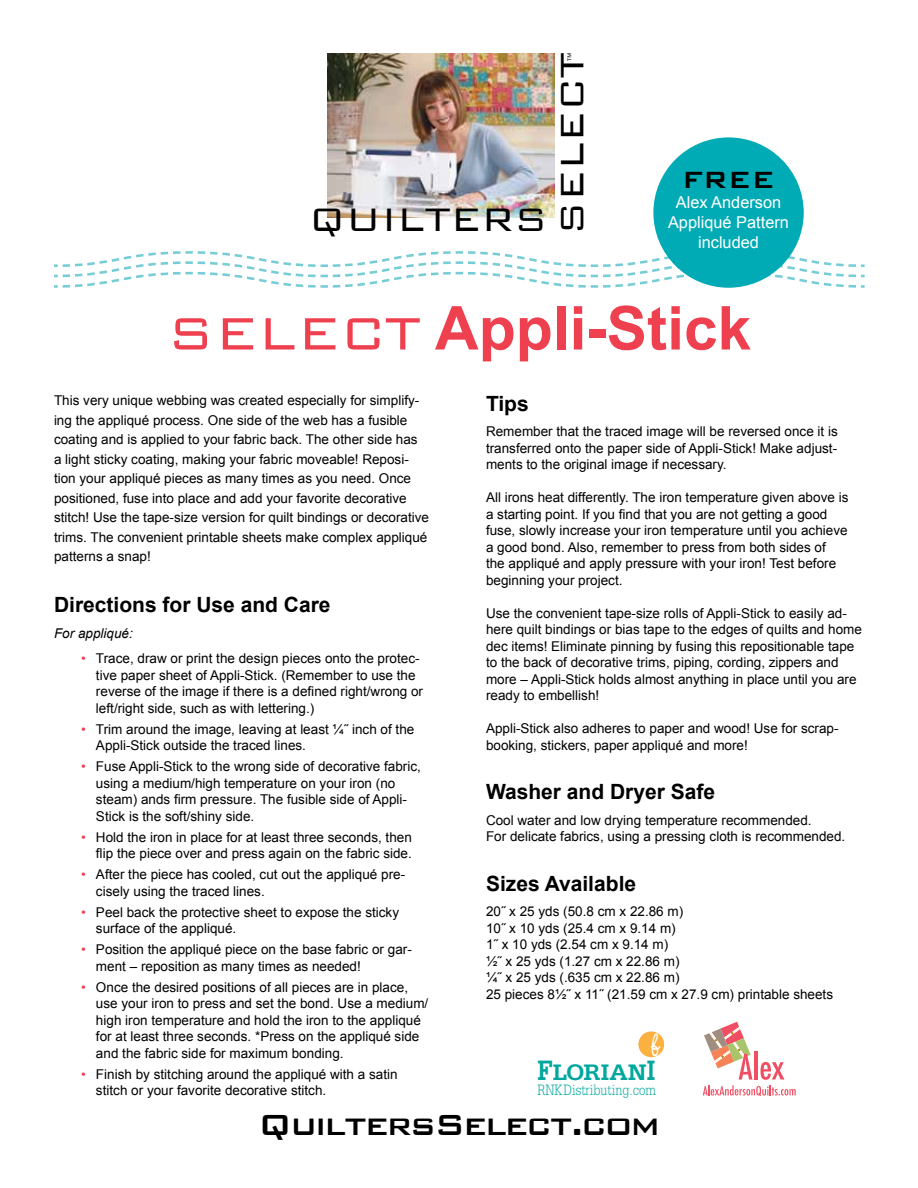
<style>
.page{position:relative;width:918px;height:1188px;background:#fff}
.page>*{position:absolute;margin:0;border:0;box-sizing:border-box;transform-origin:0 0}
.t1{font:700 60.6px "Arial";color:#ef4050}
.t2{font:300 43.5px "Bank Gothic";color:#000}
.t3{font:500 38.85px "Bank Gothic";letter-spacing:-.05em;color:#000}
.t4{font:700 32.85px "Wendy LP";color:#fff;scale:.8 1}
.t5{font:500 31.35px "Bank Gothic";color:#000}
.t6{font:700 23.7px "Serifa Std";color:#00a79e}
.t7{font:700 23.25px "Serifa Std";color:#00a79e}
.t8{font:700 21px "Arial";color:#000}
.t9{font:16.35px/20px "Arial";color:#fff;text-align:center}
.t10{font:300 15.9px "Serifa Std";color:#00a79e;scale:.8 1}
.t11{font:300 15.6px "Serifa Std";color:#00a79e;scale:.8 1}
.t12{font:300 14.4px "Bank Gothic";color:#000}
.t13{font:13.5px/16.5px "Arial";color:#000}
.t14{font:italic 13.5px "Arial";color:#000}
.s1{font-family:"Bank Gothic";font-weight:300}
.s2{color:#ef4050}
.s3{font-size:29.55px}
.s4{font-size:29.1px}
</style>
<div class="page">
<svg style="left:54px;top:251px;width:811px;height:37px"></svg>
<div style="left:638px;top:1031px;width:26px;height:26px;background:#fbb040;border-radius:50%"></div>
<svg style="left:703px;top:1022px;width:93px;height:74px"></svg>
<img style="left:327px;top:54px;width:227px;height:163px">
<div style="left:653px;top:137px;width:151px;height:151px;background:#00abb5;border-radius:50%"></div>
<h2 class="t2" style="left:309px;top:187px;width:241px">Quilters</h2>
<p class="t12" style="left:563px;top:63px;width:14px;rotate:-90deg">™</p>
<h2 class="t2" style="left:539px;top:235px;width:183px;rotate:-90deg">S elect</h2>
<h3 class="t5" style="left:682px;top:156px;width:95px">Free</h3>
<p class="t9" style="left:668px;top:192px;width:122px">Alex Anderson<br>Appliqué Pattern included</p>
<h1 class="t1" style="left:167px;top:288px;width:585px"><span class="s1">S elect</span> Appli-Stick</h1>
<p class="t13" style="left:54px;top:391px;width:377px;line-height:19.5px">This very unique webbing was created especially for simplify&shy;ing the appliqué process. One side of the web has a fusible coating and is applied to your fabric back. The other side has<br>a light sticky coating, making your fabric moveable! Reposi&shy;tion your appliqué pieces as many times as you need. Once positioned, fuse into place and add your favorite decorative stitch! Use the tape-size version for quilt bindings or decorative trims. The convenient printable sheets make complex appliqué patterns a snap!</p>
<h3 class="t8" style="left:54px;top:591px;width:278px">Directions for Use and Care</h3>
<p class="t14" style="left:54px;top:624px;width:80px">For appliqué:</p>
<p class="t13" style="left:96px;top:650px;width:329px;text-indent:-15px"><span class="s2">•</span> Trace, draw or print the design pieces onto the protec&shy;tive paper sheet of Appli-Stick. (Remember to use the reverse of the image if there is a defined right/wrong or left/right side, such as with lettering.)</p>
<p class="t13" style="left:96px;top:721px;width:320px;text-indent:-15px"><span class="s2">•</span> Trim around the image, leaving at least ¼˝ inch of the<br>Appli-Stick outside the traced lines.</p>
<p class="t13" style="left:96px;top:758px;width:326px;text-indent:-15px"><span class="s2">•</span> Fuse Appli-Stick to the wrong side of decorative fabric, using a medium/high temperature on your iron (no steam) ands firm pressure. The fusible side of Appli-Stick is the soft/shiny side.</p>
<p class="t13" style="left:81px;top:829px;width:332px;text-align:right"><span class="s2">•</span> Hold the iron in place for at least three seconds, then flip the piece over and press again on the fabric side.</p>
<p class="t13" style="left:96px;top:866px;width:311px;text-indent:-15px"><span class="s2">•</span> After the piece has cooled, cut out the appliqué pre&shy;cisely using the traced lines.</p>
<p class="t13" style="left:96px;top:904px;width:305px;text-indent:-15px"><span class="s2">•</span> Peel back the protective sheet to expose the sticky surface of the appliqué.</p>
<p class="t13" style="left:96px;top:941px;width:317px;text-indent:-15px"><span class="s2">•</span> Position the appliqué piece on the base fabric or gar&shy;ment – reposition as many times as needed!</p>
<p class="t13" style="left:96px;top:979px;width:334px;text-indent:-15px"><span class="s2">•</span> Once the desired positions of all pieces are in place, use your iron to press and set the bond. Use a medium/ high iron temperature and hold the iron to the appliqué for at least three seconds. *Press on the appliqué side and the fabric side for maximum bonding.</p>
<p class="t13" style="left:96px;top:1066px;width:303px;text-indent:-15px"><span class="s2">•</span> Finish by stitching around the appliqué with a satin stitch or your favorite decorative stitch.</p>
<h3 class="t8" style="left:486px;top:389px;width:44px">Tips</h3>
<p class="t13" style="left:486px;top:423px;width:353px;text-align:justify">Remember that the traced image will be reversed once it is transferred onto the paper side of Appli-Stick! Make adjust&shy;ments to the original image if necessary.</p>
<p class="t13" style="left:486px;top:489px;width:364px">All irons heat differently. The iron temperature given above is a starting point. If you find that you are not getting a good fuse, slowly increase your iron temperature until you achieve a good bond. Also, remember to press from both sides of<br>the appliqué and apply pressure with your iron! Test before beginning your project.</p>
<p class="t13" style="left:486px;top:605px;width:377px">Use the convenient tape-size rolls of Appli-Stick to easily ad&shy;here quilt bindings or bias tape to the edges of quilts and home dec items! Eliminate pinning by fusing this repositionable tape to the back of decorative trims, piping, cording, zippers and more – Appli-Stick holds almost anything in place until you are ready to embellish!</p>
<p class="t13" style="left:486px;top:720px;width:354px">Appli-Stick also adheres to paper and wood! Use for scrap&shy;booking, stickers, paper appliqué and more!</p>
<h3 class="t8" style="left:486px;top:778px;width:231px">Washer and Dryer Safe</h3>
<p class="t13" style="left:486px;top:812px;width:361px">Cool water and low drying temperature recommended.<br>For delicate fabrics, using a pressing cloth is recommended.</p>
<h3 class="t8" style="left:486px;top:869px;width:152px">Sizes Available</h3>
<p class="t13" style="left:486px;top:903px;width:349px">20˝ x 25 yds (50.8 cm x 22.86 m)<br>10˝ x 10 yds (25.4 cm x 9.14 m)<br>1˝ x 10 yds (2.54 cm x 9.14 m)<br>½˝ x 25 yds (1.27 cm x 22.86 m)<br>¼˝ x 25 yds (.635 cm x 22.86 m)<br>25 pieces 8½˝ x 11˝ (21.59 cm x 27.9 cm) printable sheets</p>
<h3 class="t4" style="left:652px;top:1024px;width:11px">f</h3>
<h3 class="t6" style="left:538px;top:1058px;width:120px"><span class="s3">F</span>LORIAN<span class="s3">I</span></h3>
<p class="t10" style="left:538px;top:1081px;width:150px">RNKDistributing.com</p>
<h3 class="t7" style="left:515px;top:1059px;width:118px"><span class="s4">F</span>LORIAN<span class="s4">I</span></h3>
<p class="t11" style="left:515px;top:1082px;width:147px">RNKDistributing.com</p>
<h3 class="t3" style="left:258px;top:1095px;width:404px">QuiltersSelect.com</h3>
</div>
